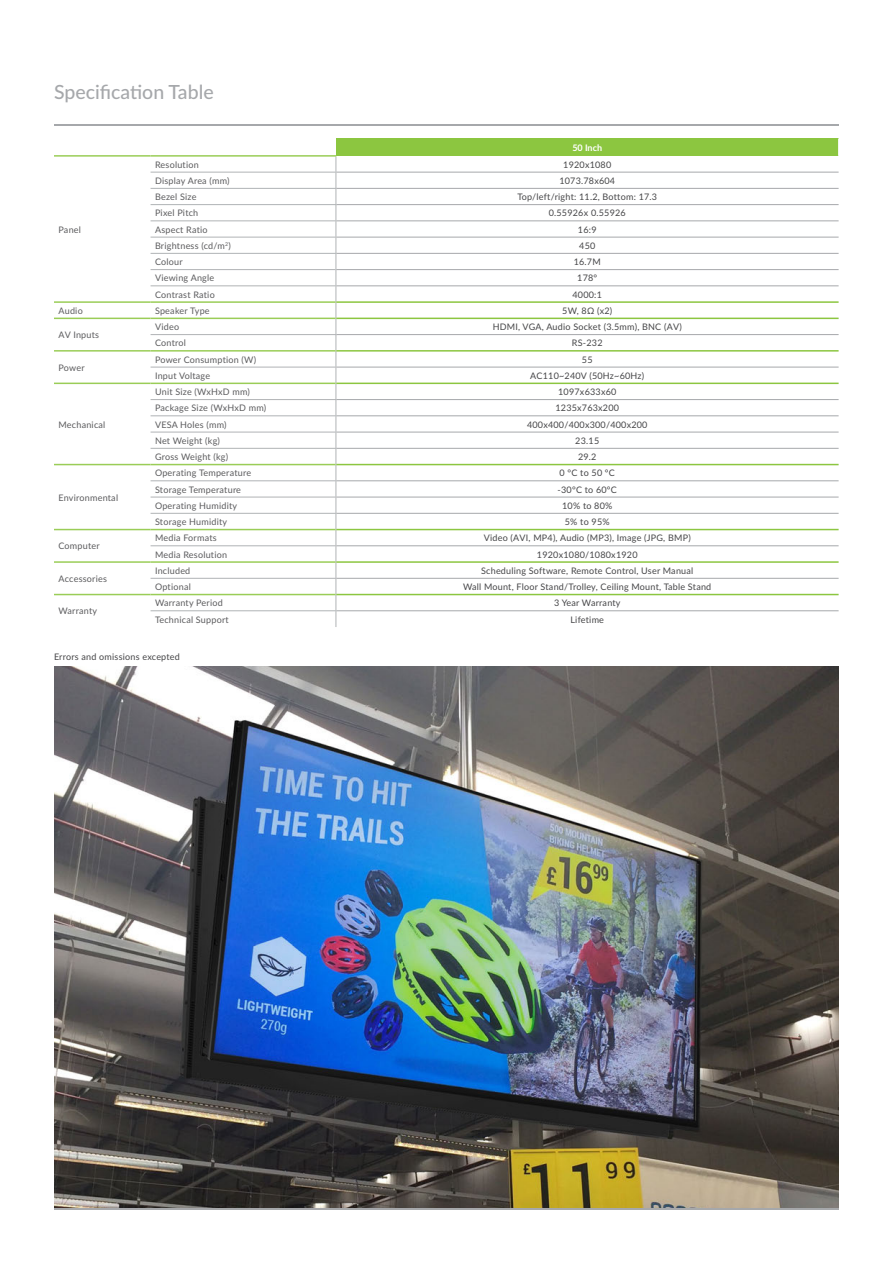
<style>
.page{position:relative;width:893px;height:1263px;background:#fff}
.page>*{position:absolute;margin:0;border:0;box-sizing:border-box;transform-origin:0 0}
.t1{font:500 19.5px "Lato";color:#a6a8ab}
.t2{font:9px "Lato";letter-spacing:.025em;color:#464648}
.t3{font:9px "Lato";letter-spacing:.025em;color:#5c5c5e}
.t4{font:700 9px "Lato";color:#fff}
</style>
<div class="page">
<img style="left:54px;top:666px;width:785px;height:542px">
<svg style="left:54px;top:156px;width:785px;height:471px"></svg>
<div style="left:336px;top:138px;width:503px;height:18px;background:#8cc640"></div>
<hr style="left:151px;top:172px;width:185px;height:1px;background:#b0b3b5">
<hr style="left:151px;top:188px;width:185px;height:1px;background:#b0b3b5">
<hr style="left:151px;top:204px;width:185px;height:1px;background:#b0b3b5">
<hr style="left:151px;top:220px;width:185px;height:1px;background:#b0b3b5">
<hr style="left:151px;top:237px;width:185px;height:1px;background:#b0b3b5">
<hr style="left:151px;top:253px;width:185px;height:1px;background:#b0b3b5">
<hr style="left:151px;top:269px;width:185px;height:1px;background:#b0b3b5">
<hr style="left:151px;top:285px;width:185px;height:1px;background:#b0b3b5">
<hr style="left:151px;top:334px;width:185px;height:1px;background:#b0b3b5">
<hr style="left:151px;top:367px;width:185px;height:1px;background:#b0b3b5">
<hr style="left:151px;top:399px;width:185px;height:1px;background:#b0b3b5">
<hr style="left:151px;top:415px;width:185px;height:1px;background:#b0b3b5">
<hr style="left:151px;top:432px;width:185px;height:1px;background:#b0b3b5">
<hr style="left:151px;top:448px;width:185px;height:1px;background:#b0b3b5">
<hr style="left:151px;top:480px;width:185px;height:1px;background:#b0b3b5">
<hr style="left:151px;top:497px;width:185px;height:1px;background:#b0b3b5">
<hr style="left:151px;top:513px;width:185px;height:1px;background:#b0b3b5">
<hr style="left:151px;top:578px;width:185px;height:1px;background:#b0b3b5">
<hr style="left:151px;top:610px;width:185px;height:1px;background:#b0b3b5">
<svg style="left:336px;top:157px;width:1px;height:470px"></svg>
<hr style="left:336px;top:334px;width:503px;height:1px;background:#a6a8ab">
<hr style="left:336px;top:480px;width:503px;height:1px;background:#a6a8ab">
<hr style="left:336px;top:497px;width:503px;height:1px;background:#a6a8ab">
<hr style="left:336px;top:513px;width:503px;height:1px;background:#a6a8ab">
<hr style="left:336px;top:578px;width:503px;height:1px;background:#a6a8ab">
<hr style="left:336px;top:610px;width:503px;height:1px;background:#a6a8ab">
<svg style="left:838px;top:138px;width:1px;height:18px"></svg>
<hr style="left:336px;top:399px;width:503px;height:1px;background:#a6a8ab">
<hr style="left:336px;top:415px;width:503px;height:1px;background:#a6a8ab">
<hr style="left:336px;top:432px;width:503px;height:1px;background:#a6a8ab">
<hr style="left:336px;top:448px;width:503px;height:1px;background:#a6a8ab">
<hr style="left:336px;top:367px;width:503px;height:1px;background:#a6a8ab">
<hr style="left:336px;top:172px;width:503px;height:1px;background:#a6a8ab">
<hr style="left:336px;top:188px;width:503px;height:1px;background:#a6a8ab">
<hr style="left:336px;top:204px;width:503px;height:1px;background:#a6a8ab">
<hr style="left:336px;top:220px;width:503px;height:1px;background:#a6a8ab">
<hr style="left:336px;top:237px;width:503px;height:1px;background:#a6a8ab">
<hr style="left:336px;top:253px;width:503px;height:1px;background:#a6a8ab">
<hr style="left:336px;top:269px;width:503px;height:1px;background:#a6a8ab">
<hr style="left:336px;top:285px;width:503px;height:1px;background:#a6a8ab">
<hr style="left:54px;top:155px;width:97px;height:2px;background:#9acd57">
<hr style="left:151px;top:155px;width:185px;height:2px;background:#9acd57">
<hr style="left:54px;top:301px;width:97px;height:2px;background:#9acd57">
<hr style="left:151px;top:301px;width:185px;height:2px;background:#9acd57">
<hr style="left:336px;top:301px;width:503px;height:2px;background:#8cc640">
<hr style="left:54px;top:318px;width:97px;height:1px;background:#9acd57">
<hr style="left:151px;top:318px;width:185px;height:1px;background:#9acd57">
<hr style="left:336px;top:318px;width:503px;height:1px;background:#8cc640">
<hr style="left:54px;top:350px;width:97px;height:2px;background:#9acd57">
<hr style="left:151px;top:350px;width:185px;height:2px;background:#9acd57">
<hr style="left:336px;top:350px;width:503px;height:2px;background:#8cc640">
<hr style="left:54px;top:383px;width:97px;height:1px;background:#9acd57">
<hr style="left:151px;top:383px;width:185px;height:1px;background:#9acd57">
<hr style="left:336px;top:383px;width:503px;height:1px;background:#8cc640">
<hr style="left:54px;top:464px;width:97px;height:1px;background:#9acd57">
<hr style="left:151px;top:464px;width:185px;height:1px;background:#9acd57">
<hr style="left:336px;top:464px;width:503px;height:1px;background:#8cc640">
<hr style="left:54px;top:529px;width:97px;height:1px;background:#9acd57">
<hr style="left:151px;top:529px;width:185px;height:1px;background:#9acd57">
<hr style="left:336px;top:529px;width:503px;height:1px;background:#8cc640">
<hr style="left:54px;top:561px;width:97px;height:2px;background:#9acd57">
<hr style="left:151px;top:561px;width:185px;height:2px;background:#9acd57">
<hr style="left:336px;top:561px;width:503px;height:2px;background:#8cc640">
<hr style="left:54px;top:594px;width:97px;height:1px;background:#9acd57">
<hr style="left:151px;top:594px;width:185px;height:1px;background:#9acd57">
<hr style="left:336px;top:594px;width:503px;height:1px;background:#8cc640">
<hr style="left:151px;top:545px;width:185px;height:1px;background:#b0b3b5">
<hr style="left:336px;top:545px;width:503px;height:1px;background:#a6a8ab">
<hr style="left:54px;top:124px;width:785px;height:2px;background:#a6a8ab">
<hr style="left:54px;top:1208px;width:785px;height:1px;background:#a6a8ab">
<h1 class="t1" style="left:54px;top:77px;width:161px">Specification Table</h1>
<p class="t4" style="left:572px;top:141px;width:31px">50 Inch</p>
<p class="t3" style="left:58px;top:223px;width:24px">Panel</p>
<p class="t3" style="left:155px;top:158px;width:45px">Resolution</p>
<p class="t2" style="left:563px;top:158px;width:50px">1920x1080</p>
<p class="t3" style="left:155px;top:174px;width:76px">Display Area (mm)</p>
<p class="t2" style="left:559px;top:174px;width:57px">1073.78x604</p>
<p class="t3" style="left:155px;top:190px;width:43px">Bezel Size</p>
<p class="t2" style="left:517px;top:190px;width:141px">Top/left/right: 11.2, Bottom: 17.3</p>
<p class="t3" style="left:155px;top:207px;width:45px">Pixel Pitch</p>
<p class="t2" style="left:549px;top:207px;width:79px">0.55926x 0.55926</p>
<p class="t3" style="left:155px;top:223px;width:54px">Aspect Ratio</p>
<p class="t2" style="left:578px;top:223px;width:20px">16:9</p>
<p class="t3" style="left:155px;top:239px;width:77px">Brightness (cd/m<sup>2</sup>)</p>
<p class="t2" style="left:579px;top:239px;width:18px">450</p>
<p class="t3" style="left:155px;top:255px;width:29px">Colour</p>
<p class="t2" style="left:574px;top:255px;width:29px">16.7M</p>
<p class="t3" style="left:155px;top:272px;width:61px">Viewing Angle</p>
<p class="t2" style="left:577px;top:272px;width:22px">178°</p>
<p class="t3" style="left:155px;top:288px;width:61px">Contrast Ratio</p>
<p class="t2" style="left:572px;top:288px;width:31px">4000:1</p>
<p class="t3" style="left:58px;top:304px;width:26px">Audio</p>
<p class="t3" style="left:155px;top:304px;width:56px">Speaker Type</p>
<p class="t2" style="left:562px;top:304px;width:51px">5W, 8Ω (x2)</p>
<p class="t3" style="left:58px;top:328px;width:42px">AV Inputs</p>
<p class="t3" style="left:155px;top:320px;width:26px">Video</p>
<p class="t2" style="left:493px;top:320px;width:191px">HDMI, VGA, Audio Socket (3.5mm), BNC (AV)</p>
<p class="t3" style="left:155px;top:337px;width:32px">Control</p>
<p class="t2" style="left:572px;top:337px;width:32px">RS-232</p>
<p class="t3" style="left:58px;top:361px;width:28px">Power</p>
<p class="t3" style="left:58px;top:418px;width:48px">Mechanical</p>
<p class="t3" style="left:58px;top:491px;width:61px">Environmental</p>
<p class="t3" style="left:58px;top:540px;width:43px">Computer</p>
<p class="t3" style="left:58px;top:572px;width:50px">Accessories</p>
<p class="t3" style="left:58px;top:605px;width:40px">Warranty</p>
<p class="t3" style="left:155px;top:353px;width:103px">Power Consumption (W)</p>
<p class="t2" style="left:582px;top:353px;width:12px">55</p>
<p class="t3" style="left:155px;top:369px;width:57px">Input Voltage</p>
<p class="t2" style="left:530px;top:369px;width:116px">AC110~240V (50Hz~60Hz)</p>
<p class="t3" style="left:155px;top:385px;width:96px">Unit Size (WxHxD mm)</p>
<p class="t2" style="left:558px;top:385px;width:60px">1097x633x60</p>
<p class="t3" style="left:155px;top:402px;width:113px">Package Size (WxHxD mm)</p>
<p class="t2" style="left:555px;top:402px;width:65px">1235x763x200</p>
<p class="t3" style="left:155px;top:418px;width:73px">VESA Holes (mm)</p>
<p class="t2" style="left:527px;top:418px;width:122px">400x400/400x300/400x200</p>
<p class="t3" style="left:155px;top:434px;width:66px">Net Weight (kg)</p>
<p class="t2" style="left:575px;top:434px;width:25px">23.15</p>
<p class="t3" style="left:155px;top:450px;width:75px">Gross Weight (kg)</p>
<p class="t2" style="left:578px;top:450px;width:20px">29.2</p>
<p class="t3" style="left:155px;top:467px;width:98px">Operating Temperature</p>
<p class="t2" style="left:560px;top:467px;width:57px">0 °C to 50 °C</p>
<p class="t3" style="left:155px;top:483px;width:88px">Storage Temperature</p>
<p class="t2" style="left:558px;top:483px;width:61px">-30°C to 60°C</p>
<p class="t3" style="left:155px;top:499px;width:84px">Operating Humidity</p>
<p class="t2" style="left:562px;top:499px;width:52px">10% to 80%</p>
<p class="t3" style="left:155px;top:515px;width:74px">Storage Humidity</p>
<p class="t2" style="left:565px;top:515px;width:46px">5% to 95%</p>
<p class="t3" style="left:155px;top:532px;width:63px">Media Formats</p>
<p class="t2" style="left:484px;top:532px;width:208px">Video (AVI, MP4), Audio (MP3), Image (JPG, BMP)</p>
<p class="t3" style="left:155px;top:548px;width:74px">Media Resolution</p>
<p class="t2" style="left:537px;top:548px;width:102px">1920x1080/1080x1920</p>
<p class="t3" style="left:155px;top:564px;width:37px">Included</p>
<p class="t2" style="left:481px;top:564px;width:214px">Scheduling Software, Remote Control, User Manual</p>
<p class="t3" style="left:155px;top:580px;width:37px">Optional</p>
<p class="t2" style="left:463px;top:580px;width:250px">Wall Mount, Floor Stand/Trolley, Ceiling Mount, Table Stand</p>
<p class="t3" style="left:155px;top:597px;width:69px">Warranty Period</p>
<p class="t2" style="left:554px;top:597px;width:68px">3 Year Warranty</p>
<p class="t3" style="left:155px;top:613px;width:75px">Technical Support</p>
<p class="t2" style="left:570px;top:613px;width:35px">Lifetime</p>
<p class="t2" style="left:54px;top:650px;width:127px">Errors and omissions excepted</p>
</div>
